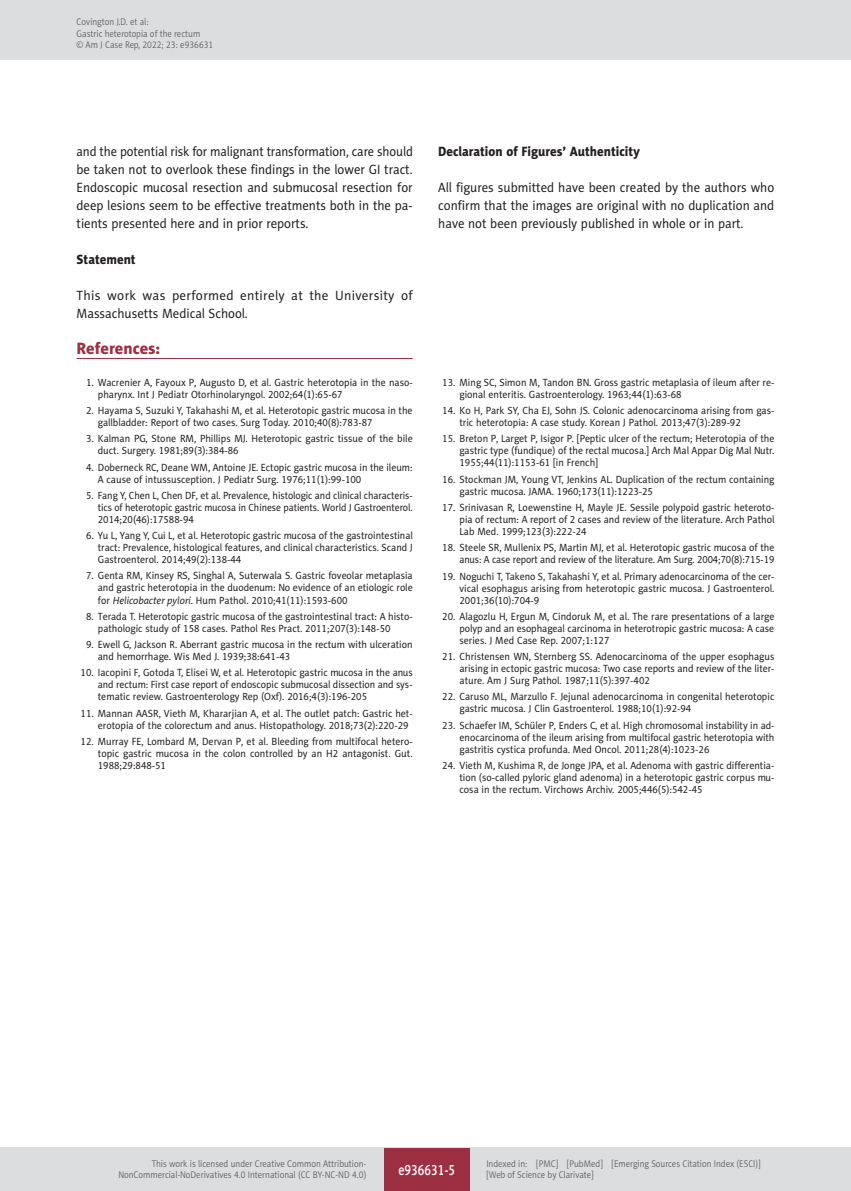
<style>
.page{position:relative;width:851px;height:1191px;background:#fff}
.page>*{position:absolute;margin:0;border:0;box-sizing:border-box;transform-origin:0 0}
.AJCR_Referencje_Tytu{font:16.5px "Naomi Sans EFN Heavy";color:#9d2f42}
.t1{font:15px "Naomi Sans EFN Medium";color:#fff;scale:.8 1}
.AJCR_Body{font:13.5px/18px "Naomi Sans EFN";color:#231f20;text-align:justify;scale:.93 1}
.AJCR_Body-2{font:13.5px/18px "Naomi Sans EFN";color:#231f20;text-align:justify;scale:.95 1}
.AJCR_Body-3{font:13.5px/18px "Naomi Sans EFN";letter-spacing:.02em;color:#231f20}
.AJCR_Headline_2{font:13.5px "Naomi Sans EFN Heavy";color:#231f20;scale:.95 1}
.AJCR_Referencje_punk{font:10.5px/12px "Naomi Sans EFN";color:#231f20;scale:.95 1}
.AJCR_Referencje_punk-2{font:10.5px/12px "Naomi Sans EFN";color:#231f20;text-align:justify;scale:.94 1}
.t2{font:9.75px/11.2px "Naomi Sans EFN Light";color:#57585a;scale:.9 1}
.s1{font-style:italic}
</style>
<div class="page">
<hr style="left:77px;top:358px;width:335px;height:1px;background:#9d2f42">
<div style="left:0;top:0;width:850px;height:60px;background:#dcdddf"></div>
<div style="left:0;top:1148px;width:850px;height:43px;background:#dcdddf"></div>
<div style="left:384px;top:1147px;width:85px;height:43px;background:#9d2f42"></div>
<p class="t2" style="left:77px;top:16px;width:153px">Covington J.D. et al:<br>Gastric heterotopia of the rectum<br>© Am J Case Rep, 2022; 23: e936631</p>
<p class="AJCR_Body" style="left:77px;top:142px;width:363px">and the potential risk for malignant transformation, care should be taken not to overlook these findings in the lower GI tract.<br>Endoscopic mucosal resection and submucosal resection for deep lesions seem to be effective treatments both in the pa&shy;tients presented here and in prior reports.</p>
<p class="AJCR_Headline_2" style="left:77px;top:251px;width:64px">Statement</p>
<p class="AJCR_Body-3" style="left:77px;top:286px;width:337px">This work was performed entirely at the University of<br>Massachusetts Medical School.</p>
<p class="AJCR_Referencje_Tytu" style="left:77px;top:338px;width:85px">References:</p>
<p class="AJCR_Referencje_punk" style="left:98px;top:376px;width:333px;text-indent:-12px">1. Wacrenier A, Fayoux P, Augusto D, et al. Gastric heterotopia in the naso&shy;pharynx. Int J Pediatr Otorhinolaryngol. 2002;64(1):65-67</p>
<p class="AJCR_Referencje_punk" style="left:98px;top:405px;width:333px;text-indent:-12px">2. Hayama S, Suzuki Y, Takahashi M, et al. Heterotopic gastric mucosa in the gallbladder: Report of two cases. Surg Today. 2010;40(8):783-87</p>
<p class="AJCR_Referencje_punk" style="left:98px;top:433px;width:333px;text-indent:-12px">3. Kalman PG, Stone RM, Phillips MJ. Heterotopic gastric tissue of the bile duct. Surgery. 1981;89(3):384-86</p>
<p class="AJCR_Referencje_punk" style="left:98px;top:461px;width:333px;text-indent:-12px">4. Doberneck RC, Deane WM, Antoine JE. Ectopic gastric mucosa in the ileum:<br>A cause of intussusception. J Pediatr Surg. 1976;11(1):99-100</p>
<p class="AJCR_Referencje_punk-2" style="left:98px;top:489px;width:336px;text-indent:-12px">5. Fang Y, Chen L, Chen DF, et al. Prevalence, histologic and clinical characteris&shy;tics of heterotopic gastric mucosa in Chinese patients. World J Gastroenterol.<br>2014;20(46):17588-94</p>
<p class="AJCR_Referencje_punk" style="left:98px;top:530px;width:333px;text-align:justify;text-indent:-12px">6. Yu L, Yang Y, Cui L, et al. Heterotopic gastric mucosa of the gastrointestinal tract: Prevalence, histological features, and clinical characteristics. Scand J Gastroenterol. 2014;49(2):138-44</p>
<p class="AJCR_Referencje_punk" style="left:98px;top:570px;width:333px;text-align:justify;text-indent:-12px">7. Genta RM, Kinsey RS, Singhal A, Suterwala S. Gastric foveolar metaplasia and gastric heterotopia in the duodenum: No evidence of an etiologic role for <span class="s1">Helicobacter pylori</span>. Hum Pathol. 2010;41(11):1593-600</p>
<p class="AJCR_Referencje_punk" style="left:98px;top:610px;width:333px;text-indent:-12px">8. Terada T. Heterotopic gastric mucosa of the gastrointestinal tract: A histo&shy;pathologic study of 158 cases. Pathol Res Pract. 2011;207(3):148-50</p>
<p class="AJCR_Referencje_punk" style="left:98px;top:638px;width:333px;text-indent:-12px">9. Ewell G, Jackson R. Aberrant gastric mucosa in the rectum with ulceration and hemorrhage. Wis Med J. 1939;38:641-43</p>
<p class="AJCR_Referencje_punk" style="left:98px;top:667px;width:333px;text-align:justify;text-indent:-17px">10. Iacopini F, Gotoda T, Elisei W, et al. Heterotopic gastric mucosa in the anus and rectum: First case report of endoscopic submucosal dissection and sys&shy;tematic review. Gastroenterology Rep (Oxf). 2016;4(3):196-205</p>
<p class="AJCR_Referencje_punk" style="left:98px;top:707px;width:333px;text-indent:-17px">11. Mannan AASR, Vieth M, Khararjian A, et al. The outlet patch: Gastric het&shy;erotopia of the colorectum and anus. Histopathology. 2018;73(2):220-29</p>
<p class="AJCR_Referencje_punk" style="left:98px;top:735px;width:333px;text-align:justify;text-indent:-17px">12. Murray FE, Lombard M, Dervan P, et al. Bleeding from multifocal hetero&shy;topic gastric mucosa in the colon controlled by an H2 antagonist. Gut.<br>1988;29:848-51</p>
<p class="AJCR_Headline_2" style="left:438px;top:143px;width:214px">Declaration of Figures’ Authenticity</p>
<p class="AJCR_Body-2" style="left:438px;top:178px;width:355px">All figures submitted have been created by the authors who confirm that the images are original with no duplication and have not been previously published in whole or in part.</p>
<p class="AJCR_Referencje_punk" style="left:459px;top:376px;width:333px;text-indent:-17px">13. Ming SC, Simon M, Tandon BN. Gross gastric metaplasia of ileum after re&shy;gional enteritis. Gastroenterology. 1963;44(1):63-68</p>
<p class="AJCR_Referencje_punk" style="left:459px;top:405px;width:333px;text-indent:-17px">14. Ko H, Park SY, Cha EJ, Sohn JS. Colonic adenocarcinoma arising from gas&shy;tric heterotopia: A case study. Korean J Pathol. 2013;47(3):289-92</p>
<p class="AJCR_Referencje_punk" style="left:459px;top:433px;width:333px;text-align:justify;text-indent:-17px">15. Breton P, Larget P, Isigor P. [Peptic ulcer of the rectum; Heterotopia of the gastric type (fundique) of the rectal mucosa.] Arch Mal Appar Dig Mal Nutr.<br>1955;44(11):1153-61 [in French]</p>
<p class="AJCR_Referencje_punk" style="left:459px;top:473px;width:333px;text-indent:-17px">16. Stockman JM, Young VT, Jenkins AL. Duplication of the rectum containing gastric mucosa. JAMA. 1960;173(11):1223-25</p>
<p class="AJCR_Referencje_punk" style="left:459px;top:501px;width:333px;text-align:justify;text-indent:-17px">17. Srinivasan R, Loewenstine H, Mayle JE. Sessile polypoid gastric heteroto&shy;pia of rectum: A report of 2 cases and review of the literature. Arch Pathol Lab Med. 1999;123(3):222-24</p>
<p class="AJCR_Referencje_punk" style="left:442px;top:542px;width:351px;text-align:right">18. Steele SR, Mullenix PS, Martin MJ, et al. Heterotopic gastric mucosa of the anus: A case report and review of the literature. Am Surg. 2004;70(8):715-19</p>
<p class="AJCR_Referencje_punk-2" style="left:459px;top:570px;width:336px;text-indent:-17px">19. Noguchi T, Takeno S, Takahashi Y, et al. Primary adenocarcinoma of the cer&shy;vical esophagus arising from heterotopic gastric mucosa. J Gastroenterol.<br>2001;36(10):704-9</p>
<p class="AJCR_Referencje_punk" style="left:459px;top:610px;width:333px;text-align:justify;text-indent:-17px">20. Alagozlu H, Ergun M, Cindoruk M, et al. The rare presentations of a large polyp and an esophageal carcinoma in heterotropic gastric mucosa: A case series. J Med Case Rep. 2007;1:127</p>
<p class="AJCR_Referencje_punk" style="left:459px;top:650px;width:333px;text-align:justify;text-indent:-17px">21. Christensen WN, Sternberg SS. Adenocarcinoma of the upper esophagus arising in ectopic gastric mucosa: Two case reports and review of the liter&shy;ature. Am J Surg Pathol. 1987;11(5):397-402</p>
<p class="AJCR_Referencje_punk" style="left:459px;top:691px;width:333px;text-indent:-17px">22. Caruso ML, Marzullo F. Jejunal adenocarcinoma in congenital heterotopic gastric mucosa. J Clin Gastroenterol. 1988;10(1):92-94</p>
<p class="AJCR_Referencje_punk" style="left:459px;top:719px;width:333px;text-align:justify;text-indent:-17px">23. Schaefer IM, Schüler P, Enders C, et al. High chromosomal instability in ad&shy;enocarcinoma of the ileum arising from multifocal gastric heterotopia with gastritis cystica profunda. Med Oncol. 2011;28(4):1023-26</p>
<p class="AJCR_Referencje_punk" style="left:459px;top:759px;width:333px;text-align:justify;text-indent:-17px">24. Vieth M, Kushima R, de Jonge JPA, et al. Adenoma with gastric differentia&shy;tion (so-called pyloric gland adenoma) in a heterotopic gastric corpus mu&shy;cosa in the rectum. Virchows Archiv. 2005;446(5):542-45</p>
<p class="t2" style="left:118px;top:1158px;width:277px;text-align:right">This work is licensed under Creative Common Attribution-<br>NonCommercial-NoDerivatives 4.0 International (CC BY-NC-ND 4.0)</p>
<h2 class="t1" style="left:398px;top:1160px;width:72px">e936631-5</h2>
<p class="t2" style="left:486px;top:1158px;width:306px">Indexed in: [PMC] [PubMed] [Emerging Sources Citation Index (ESCI)] [Web of Science by Clarivate]</p>
</div>
